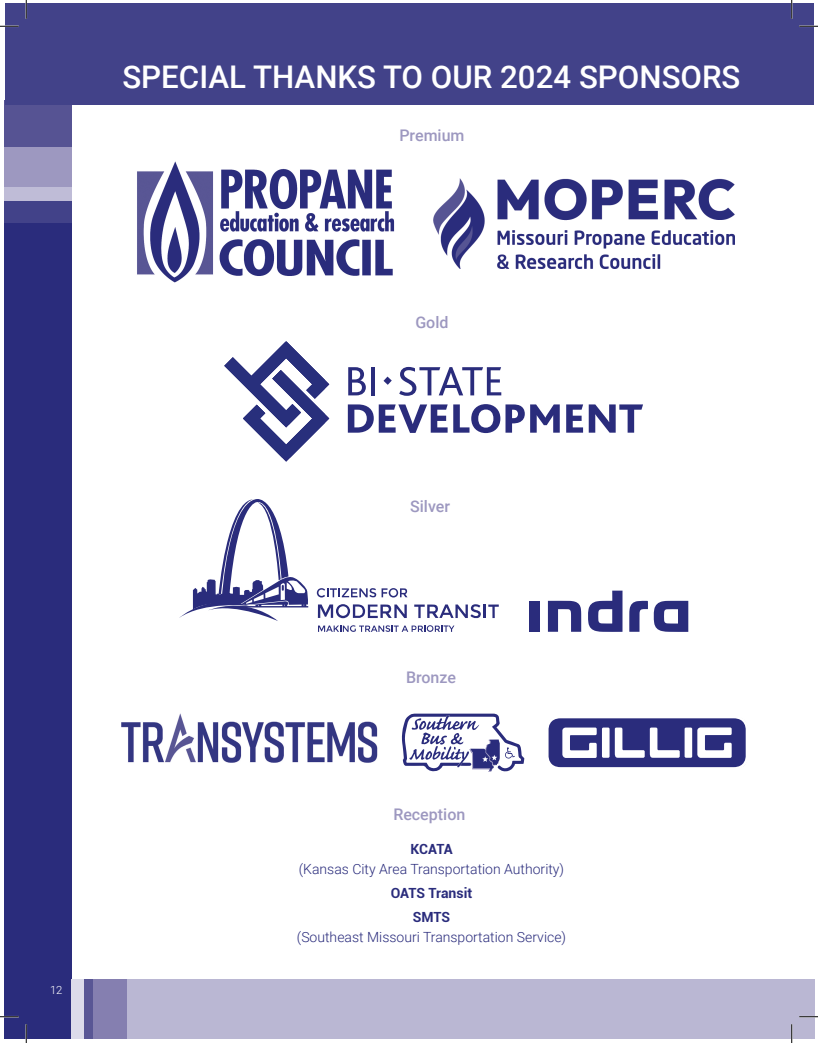
<style>
.page{position:relative;width:818px;height:1043px;background:#fff}
.page>*{position:absolute;margin:0;border:0;box-sizing:border-box;transform-origin:0 0}
.t1{font:500 31.25px "Roboto";color:#fff}
.t2{font:500 16px "Roboto";color:#9d98c0}
.t3{font:300 14px "Roboto";color:#2a2c7c}
.t4{font:700 14px/24px "Roboto";letter-spacing:-.01em;color:#2a2c7c;text-align:center}
.t5{font:300 11.25px "Roboto";color:#fff}
</style>
<div class="page">
<div style="left:791px;top:4px;width:23px;height:101px;background:#424289"></div>
<div style="left:4px;top:223px;width:67px;height:759px;background:#2a2c7c"></div>
<div style="left:4px;top:100px;width:67px;height:47px;background:#565393"></div>
<div style="left:4px;top:147px;width:67px;height:44px;background:#9d98c0"></div>
<div style="left:4px;top:187px;width:67px;height:14px;background:#bfbcd7"></div>
<div style="left:4px;top:201px;width:67px;height:22px;background:#424289"></div>
<div style="left:5px;top:4px;width:787px;height:101px;background:#424289"></div>
<svg style="left:224px;top:341px;width:105px;height:120px"></svg>
<svg style="left:348px;top:367px;width:18px;height:28px"></svg>
<hr style="left:371px;top:367px;width:4px;height:28px;background:#2a2c7c">
<svg style="left:399px;top:367px;width:102px;height:29px"></svg>
<svg style="left:348px;top:404px;width:99px;height:29px"></svg>
<svg style="left:453px;top:404px;width:71px;height:29px"></svg>
<svg style="left:530px;top:404px;width:29px;height:28px"></svg>
<svg style="left:566px;top:404px;width:77px;height:28px"></svg>
<svg style="left:383px;top:376px;width:9px;height:9px"></svg>
<svg style="left:317px;top:588px;width:90px;height:10px"></svg>
<hr style="left:483px;top:604px;width:3px;height:14px;background:#2a2c7c">
<svg style="left:488px;top:604px;width:10px;height:14px"></svg>
<svg style="left:318px;top:604px;width:89px;height:14px"></svg>
<svg style="left:414px;top:604px;width:67px;height:15px"></svg>
<svg style="left:318px;top:625px;width:136px;height:7px"></svg>
<svg style="left:179px;top:499px;width:129px;height:122px"></svg>
<svg style="left:588px;top:590px;width:34px;height:42px"></svg>
<svg style="left:548px;top:600px;width:33px;height:31px"></svg>
<svg style="left:629px;top:600px;width:59px;height:32px"></svg>
<div style="left:530px;top:601px;width:10px;height:30px;background:#2a2c7c"></div>
<div style="left:4px;top:979px;width:67px;height:60px;background:#2a2c7c"></div>
<div style="left:71px;top:979px;width:14px;height:60px;background:#dcdbea"></div>
<div style="left:84px;top:979px;width:10px;height:60px;background:#595695"></div>
<div style="left:94px;top:979px;width:33px;height:60px;background:#857fb0"></div>
<div style="left:127px;top:979px;width:687px;height:60px;background:#bab7d3"></div>
<img style="left:137px;top:161px;width:258px;height:122px">
<img style="left:433px;top:178px;width:301px;height:90px">
<svg style="left:402px;top:713px;width:122px;height:58px"></svg>
<svg style="left:548px;top:718px;width:198px;height:50px"></svg>
<img style="left:121px;top:713px;width:257px;height:50px">
<svg style="left:0;top:25px;width:19px;height:2px"></svg>
<svg style="left:799px;top:25px;width:19px;height:2px"></svg>
<svg style="left:0;top:1016px;width:19px;height:1px"></svg>
<svg style="left:799px;top:1015px;width:19px;height:2px"></svg>
<svg style="left:25px;top:0;width:2px;height:19px"></svg>
<svg style="left:25px;top:1024px;width:2px;height:18px"></svg>
<svg style="left:790px;top:0;width:2px;height:19px"></svg>
<svg style="left:791px;top:1024px;width:1px;height:18px"></svg>
<h1 class="t1" style="left:122px;top:54px;width:619px">SPECIAL THANKS TO OUR 2024 SPONSORS</h1>
<p class="t2" style="left:399px;top:124px;width:67px">Premium</p>
<p class="t5" style="left:50px;top:982px;width:14px">12</p>
<p class="t2" style="left:415px;top:311px;width:35px">Gold</p>
<p class="t2" style="left:410px;top:495px;width:41px">Silver</p>
<p class="t2" style="left:406px;top:666px;width:51px">Bronze</p>
<p class="t2" style="left:393px;top:803px;width:73px">Reception</p>
<p class="t4" style="left:410px;top:836px;width:44px">KCATA</p>
<p class="t3" style="left:299px;top:859px;width:267px">(Kansas City Area Transportation Authority)</p>
<p class="t4" style="left:390px;top:880px;width:83px">OATS Transit<br>SMTS</p>
<p class="t3" style="left:297px;top:927px;width:271px">(Southeast Missouri Transportation Service)</p>
</div>
